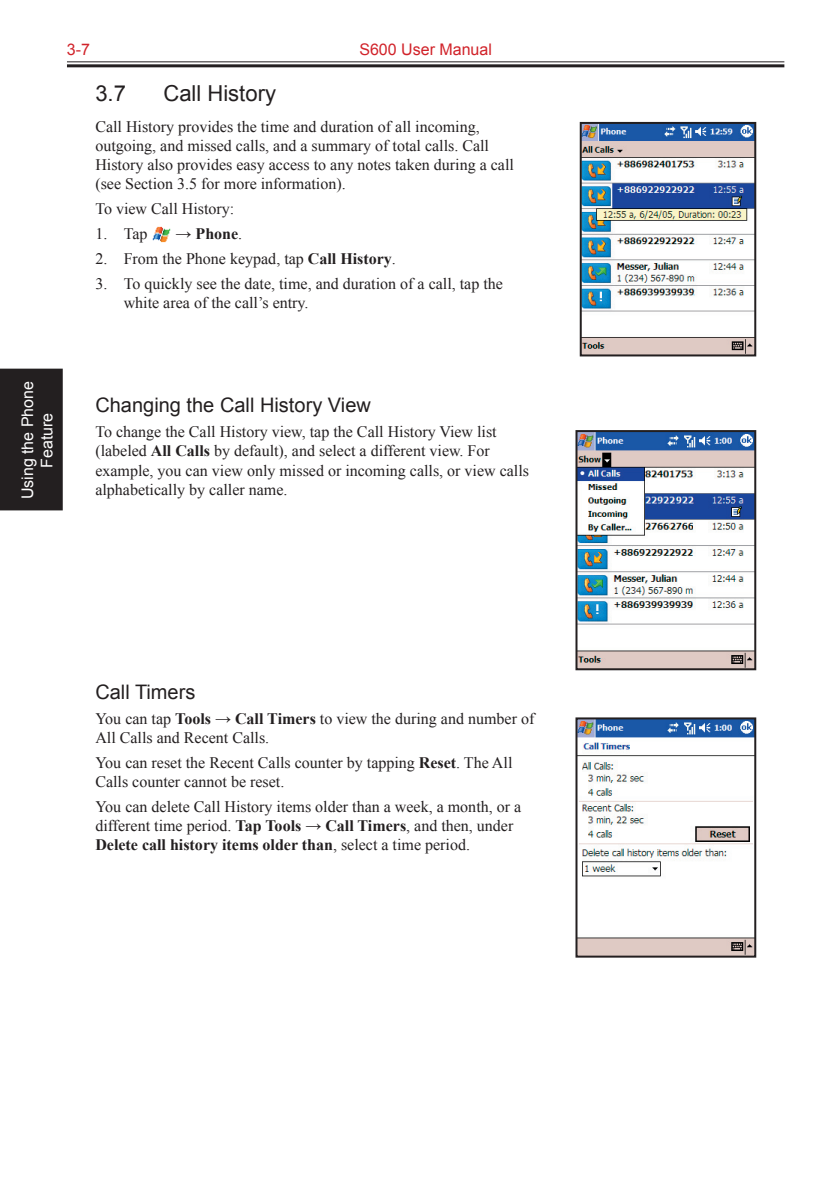
<style>
.page{position:relative;width:840px;height:1191px;background:#fff}
.page>*{position:absolute;margin:0;border:0;box-sizing:border-box;transform-origin:0 0}
.t1{font:22px "Arial";color:#231f20}
.t2{font:20px "Arial";color:#231f20}
.t3{font:16px/19.2px "Times New Roman";color:#231f20}
.t4{font:16px/19.2px "Arial";color:#fff;text-align:center}
.t5{font:16px "Arial";color:#d1232a}
.t6{font:700 16px "Times New Roman";color:#231f20}
.s1{font-weight:400}
.s2{font-weight:700}
</style>
<div class="page">
<hr style="left:67px;top:61px;width:717px;height:1px;background:#231f20">
<hr style="left:67px;top:64px;width:717px;height:3px;background:#231f20">
<div style="left:1px;top:370px;width:61px;height:139px;background:#231f20"></div>
<div style="left:0;top:369px;width:63px;height:141px;border:2px solid #231f20"></div>
<img style="left:152px;top:226px;width:19px;height:17px">
<img style="left:582px;top:125px;width:170px;height:228px">
<div style="left:579px;top:122px;width:176px;height:234px;border:2px solid #231f20"></div>
<img style="left:578px;top:433px;width:174px;height:234px">
<div style="left:575px;top:430px;width:180px;height:240px;border:2px solid #231f20"></div>
<img style="left:578px;top:720px;width:174px;height:234px">
<div style="left:575px;top:717px;width:180px;height:240px;border:2px solid #231f20"></div>
<p class="t5" style="left:67px;top:39px;width:25px">3-7</p>
<p class="t5" style="left:359px;top:39px;width:134px">S600 User Manual</p>
<h1 class="t1" style="left:95px;top:79px;width:32px">3.7</h1>
<h1 class="t1" style="left:163px;top:79px;width:114px">Call History</h1>
<p class="t3" style="left:95px;top:116px;width:420px">Call History provides the time and duration of all incoming, outgoing, and missed calls, and a summary of total calls. Call History also provides easy access to any notes taken during a call (see Section 3.5 for more information).</p>
<p class="t3" style="left:95px;top:199px;width:140px">To view Call History:</p>
<p class="t3" style="left:95px;top:224px;width:54px">1. Tap</p>
<p class="t6" style="left:175px;top:223px;width:68px"><span class="s1">→</span> Phone<span class="s1">.</span></p>
<p class="t3" style="left:95px;top:249px;width:302px">2. From the Phone keypad, tap <span class="s2">Call History</span>.</p>
<p class="t3" style="left:124px;top:273px;width:380px;text-indent:-28px">3. To quickly see the date, time, and duration of a call, tap the white area of the call’s entry.</p>
<p class="t4" style="left:18px;top:499px;width:120px;rotate:-90deg">Using the Phone<br>Feature</p>
<p class="t2" style="left:95px;top:392px;width:277px">Changing the Call History View</p>
<p class="t3" style="left:95px;top:422px;width:435px">To change the Call History view, tap the Call History View list (labeled <span class="s2">All Calls</span> by default), and select a different view. For example, you can view only missed or incoming calls, or view calls alphabetically by caller name.</p>
<p class="t2" style="left:95px;top:678px;width:101px">Call Timers</p>
<p class="t3" style="left:95px;top:708px;width:440px">You can tap <span class="s2">Tools</span> → <span class="s2">Call Timers</span> to view the during and number of<br>All Calls and Recent Calls.</p>
<p class="t3" style="left:95px;top:752px;width:418px">You can reset the Recent Calls counter by tapping <span class="s2">Reset</span>. The All<br>Calls counter cannot be reset.</p>
<p class="t3" style="left:95px;top:796px;width:427px">You can delete Call History items older than a week, a month, or a different time period. <span class="s2">Tap Tools</span> → <span class="s2">Call Timers</span>, and then, under<br><span class="s2">Delete call history items older than</span>, select a time period.</p>
</div>
